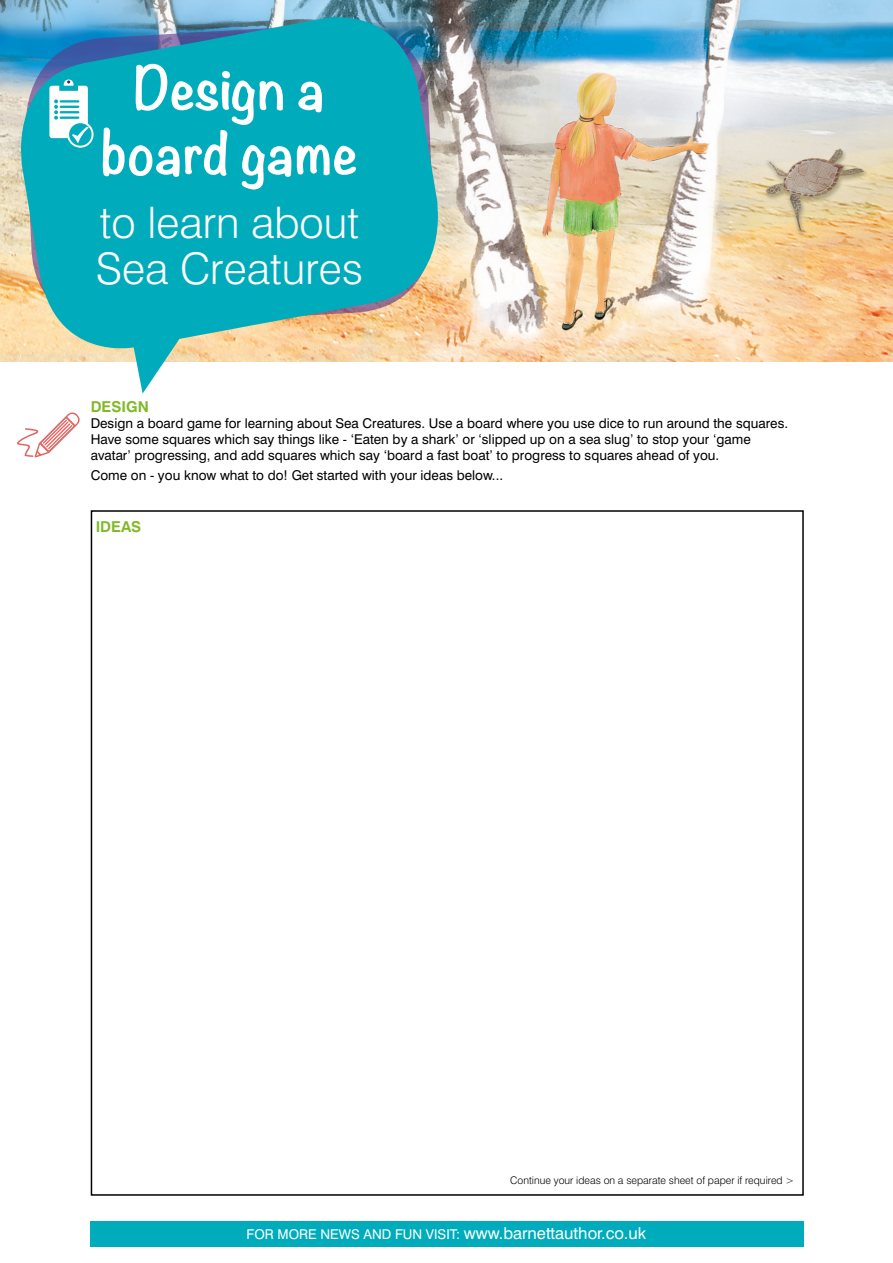
<style>
.page{position:relative;width:893px;height:1263px;background:#fff}
.page>*{position:absolute;margin:0;border:0;box-sizing:border-box;transform-origin:0 0}
.t1{font:700 52.5px/64.5px "Noteworthy";color:#fff;text-align:center}
.t2{font:300 43.5px/46.5px "Swiss 721 BT";color:#fff}
.t3{font:700 15px "Swiss 721 BT";color:#80ba27}
.t4{font:13.5px/16.2px "Swiss 721 BT";color:#000}
.t5{font:13.5px "Swiss 721 BT";color:#fff}
.t6{font:300 10.5px "Swiss 721 BT";color:#000}
.s1{font-size:16.5px}
</style>
<div class="page">
<div style="left:91px;top:1221px;width:713px;height:26px;background:#00acbb"></div>
<img style="left:0;top:0;width:893px;height:361px">
<svg style="left:7px;top:3px;width:445px;height:391px;background:#46b5bc"></svg>
<svg style="left:49px;top:80px;width:45px;height:68px"></svg>
<svg style="left:17px;top:412px;width:63px;height:45px"></svg>
<h1 class="t1" style="left:101px;top:55px;width:259px">Design a board game</h1>
<h2 class="t2" style="left:96px;top:198px;width:269px">to learn about<br>Sea Creatures</h2>
<p class="t3" style="left:91px;top:397px;width:60px">DESIGN</p>
<p class="t4" style="left:91px;top:415px;width:699px">Design a board game for learning about Sea Creatures. Use a board where you use dice to run around the squares.<br>Have some squares which say things like - ‘Eaten by a shark’ or ‘slipped up on a sea slug’ to stop your ‘game avatar’ progressing, and add squares which say ‘board a fast boat’ to progress to squares ahead of you.</p>
<p class="t4" style="left:91px;top:467px;width:414px">Come on - you know what to do! Get started with your ideas below...</p>
<p class="t3" style="left:96px;top:517px;width:47px">IDEAS</p>
<p class="t6" style="left:510px;top:1174px;width:285px">Continue your ideas on a separate sheet of paper if required &gt;</p>
<p class="t5" style="left:247px;top:1226px;width:401px">FOR MORE NEWS AND FUN VISIT: <span class="s1">www.barnettauthor.co.uk</span></p>
</div>
